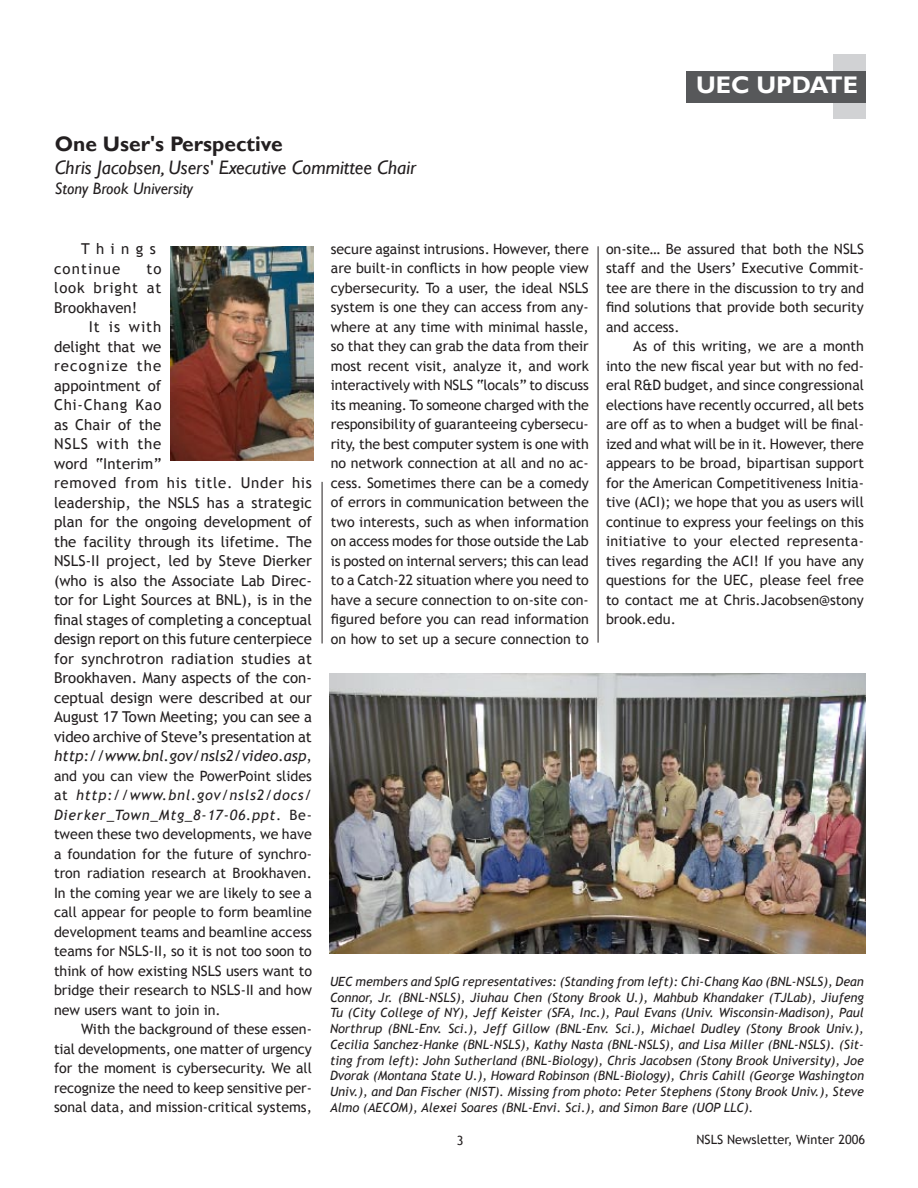
<style>
.page{position:relative;width:918px;height:1188px;background:#fff}
.page>*{position:absolute;margin:0;border:0;box-sizing:border-box;transform-origin:0 0}
.Section_Title{font:700 24px "Gill Sans";color:#fff}
.Article_Title{font:700 21px "Gill Sans";color:#231f20}
.AuthorName{font:italic 19.5px "Gill Sans";color:#231f20}
.AuthorInstititution{font:italic 16.5px "Gill Sans";color:#231f20}
.Body_Text{font:15px/19.5px "Trebuchet MS";color:#231f20;text-align:justify}
.Body_Text-2{font:15px/19.5px "Trebuchet MS";letter-spacing:.075em;color:#231f20}
.Body_Text-3{font:14.25px/19.5px "Trebuchet MS";color:#231f20;text-align:justify}
.t1{font:italic 12.75px/15.8px "Trebuchet MS";color:#231f20;text-align:justify}
.t2{font:12.75px "Trebuchet MS";color:#231f20}
.s1{font-style:italic}
</style>
<div class="page">
<hr style="left:598px;top:246px;width:1px;height:397px;background:#231f20">
<hr style="left:322px;top:482px;width:1px;height:161px;background:#231f20">
<div style="left:833px;top:54px;width:33px;height:65px;background:#d1d2d4"></div>
<div style="left:686px;top:71px;width:180px;height:31px;background:#57585a"></div>
<img style="left:170px;top:246px;width:144px;height:214px">
<img style="left:330px;top:674px;width:535px;height:279px">
<p class="Article_Title" style="left:55px;top:131px;width:229px">One User's Perspective</p>
<p class="AuthorName" style="left:55px;top:156px;width:363px">Chris Jacobsen, Users' Executive Committee Chair</p>
<p class="AuthorInstititution" style="left:55px;top:179px;width:140px">Stony Brook University</p>
<p class="Section_Title" style="left:696px;top:71px;width:163px">UEC UPDATE</p>
<p class="Body_Text-2" style="left:54px;top:239px;width:103px;text-indent:27px">Things continue</p>
<p class="Body_Text" style="left:54px;top:259px;width:109px;text-indent:92px">to look bright at Brookhaven!</p>
<p class="Body_Text" style="left:54px;top:317px;width:260px;text-align:left;text-indent:35px">It is with<br>delight that we<br>recognize the<br>appointment of<br>Chi-Chang Kao<br>as Chair of the<br>NSLS with the<br>word “Interim”<br>removed from his title. Under his leadership, the NSLS has a strategic plan for the ongoing development of the facility through its lifetime. The<br>NSLS-II project, led by Steve Dierker (who is also the Associate Lab Direc&shy;tor for Light Sources at BNL), is in the final stages of completing a conceptual design report on this future centerpiece for synchrotron radiation studies at<br>Brookhaven. Many aspects of the con&shy;ceptual design were described at our<br>August 17 Town Meeting; you can see a video archive of Steve’s presentation at <span class="s1">http://www.bnl.gov/nsls2/video.asp</span>,</p>
<p class="Body_Text-3" style="left:54px;top:766px;width:259px">and you can view the PowerPoint slides at <span class="s1">http://www.bnl.gov/nsls2/docs/ Dierker_Town_Mtg_8-17-06.ppt</span>. Be&shy;tween these two developments, we have a foundation for the future of synchro&shy;tron radiation research at Brookhaven.<br>In the coming year we are likely to see a call appear for people to form beamline development teams and beamline access teams for NSLS-II, so it is not too soon to think of how existing NSLS users want to bridge their research to NSLS-II and how new users want to join in.</p>
<p class="Body_Text-3" style="left:54px;top:1019px;width:260px;text-indent:27px">With the background of these essen&shy;tial developments, one matter of urgency for the moment is cybersecurity. We all recognize the need to keep sensitive per&shy;sonal data, and mission-critical systems,</p>
<p class="Body_Text-3" style="left:331px;top:239px;width:260px">secure against intrusions. However, there are built-in conflicts in how people view cybersecurity. To a user, the ideal NSLS system is one they can access from any&shy;where at any time with minimal hassle, so that they can grab the data from their most recent visit, analyze it, and work interactively with NSLS “locals” to discuss its meaning. To someone charged with the responsibility of guaranteeing cybersecu&shy;rity, the best computer system is one with no network connection at all and no ac&shy;cess. Sometimes there can be a comedy of errors in communication between the two interests, such as when information on access modes for those outside the Lab is posted on internal servers; this can lead to a Catch-22 situation where you need to have a secure connection to on-site con&shy;figured before you can read information on how to set up a secure connection to</p>
<p class="Body_Text-3" style="left:606px;top:239px;width:259px">on-site… Be assured that both the NSLS staff and the Users’ Executive Commit&shy;tee are there in the discussion to try and find solutions that provide both security and access.</p>
<p class="Body_Text-3" style="left:606px;top:336px;width:260px;text-indent:27px">As of this writing, we are a month into the new fiscal year but with no fed&shy;eral R&amp;D budget, and since congressional elections have recently occurred, all bets are off as to when a budget will be final&shy;ized and what will be in it. However, there appears to be broad, bipartisan support for the American Competitiveness Initia&shy;tive (ACI); we hope that you as users will continue to express your feelings on this initiative to your elected representa&shy;tives regarding the ACI! If you have any questions for the UEC, please feel free to contact me at Chris.Jacobsen@stony brook.edu.</p>
<p class="t1" style="left:330px;top:974px;width:536px">UEC members and SpIG representatives: (Standing from left): Chi-Chang Kao (BNL-NSLS), Dean Connor, Jr. (BNL-NSLS), Jiuhau Chen (Stony Brook U.), Mahbub Khandaker (TJLab), Jiufeng Tu (City College of NY), Jeff Keister (SFA, Inc.), Paul Evans (Univ. Wisconsin-Madison), Paul Northrup (BNL-Env. Sci.), Jeff Gillow (BNL-Env. Sci.), Michael Dudley (Stony Brook Univ.), Cecilia Sanchez-Hanke (BNL-NSLS), Kathy Nasta (BNL-NSLS), and Lisa Miller (BNL-NSLS). (Sit&shy;ting from left): John Sutherland (BNL-Biology), Chris Jacobsen (Stony Brook University), Joe Dvorak (Montana State U.), Howard Robinson (BNL-Biology), Chris Cahill (George Washington Univ.), and Dan Fischer (NIST). Missing from photo: Peter Stephens (Stony Brook Univ.), Steve Almo (AECOM), Alexei Soares (BNL-Envi. Sci.), and Simon Bare (UOP LLC).</p>
<p class="t2" style="left:457px;top:1133px;width:8px">3</p>
<p class="t2" style="left:696px;top:1132px;width:170px">NSLS Newsletter, Winter 2006</p>
</div>
